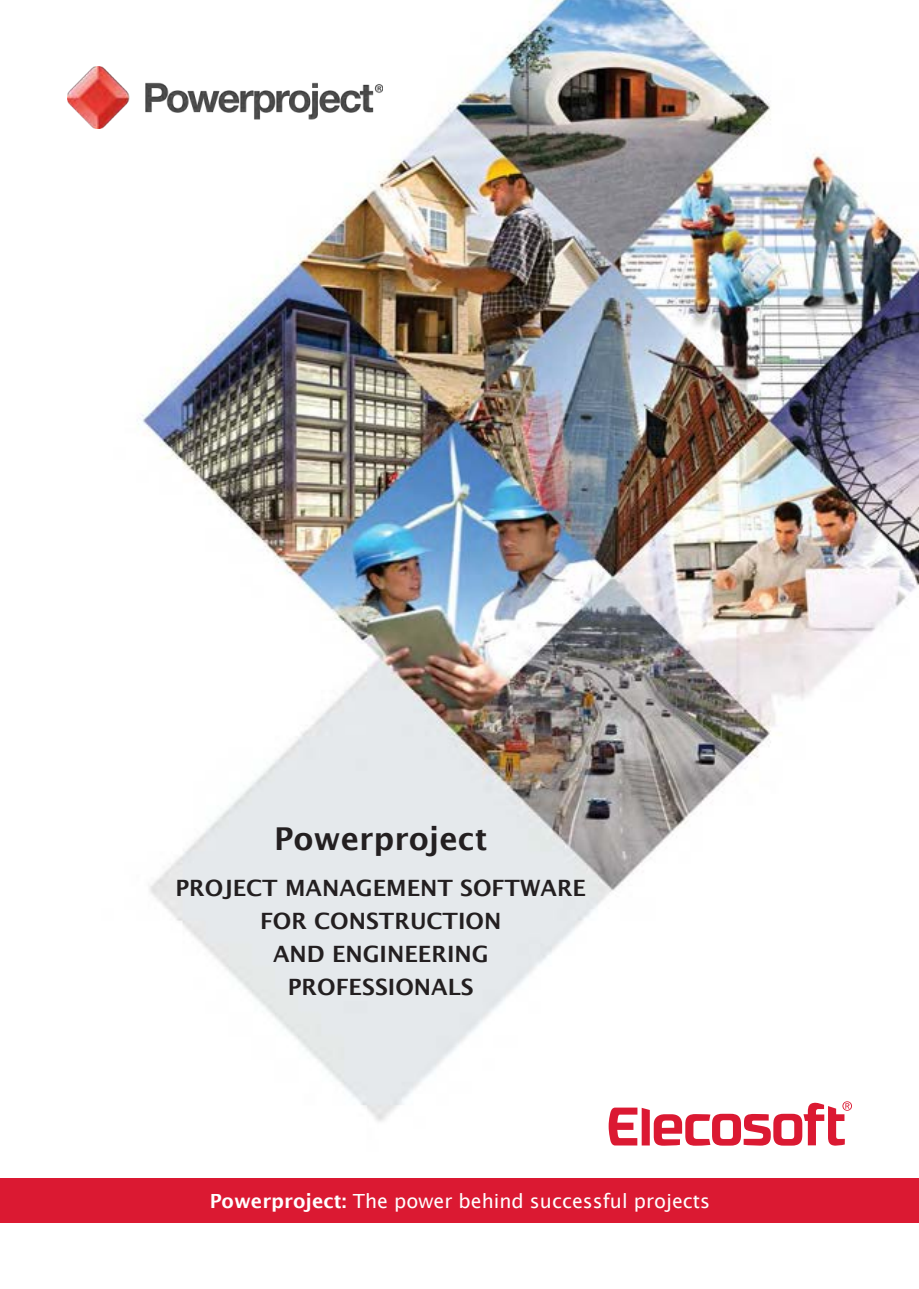
<style>
.page{position:relative;width:919px;height:1289px;background:#fff}
.page>*{position:absolute;margin:0;border:0;box-sizing:border-box;transform-origin:0 0}
.t1{font:600 31.5px "Lucida Sans";color:#231f20}
.t2{font:600 22.5px/33px "Lucida Sans";color:#231f20;text-align:center}
.t3{font:19.5px "Lucida Sans";color:#fff}
.s1{font-weight:600}
</style>
<div class="page">
<img style="left:0;top:0;width:918px;height:1223px">
<img style="left:68px;top:67px;width:315px;height:61px">
<div style="left:0;top:1178px;width:918px;height:44px;background:#db1932"></div>
<svg style="left:608px;top:1101px;width:243px;height:44px"></svg>
<h1 class="t1" style="left:274px;top:825px;width:215px">Powerproject</h1>
<p class="t2" style="left:175px;top:872px;width:412px">PROJECT MANAGEMENT SOFTWARE<br>FOR CONSTRUCTION<br>AND ENGINEERING<br>PROFESSIONALS</p>
<p class="t3" style="left:210px;top:1192px;width:502px"><span class="s1">Powerproject:</span> The power behind successful projects</p>
</div>
